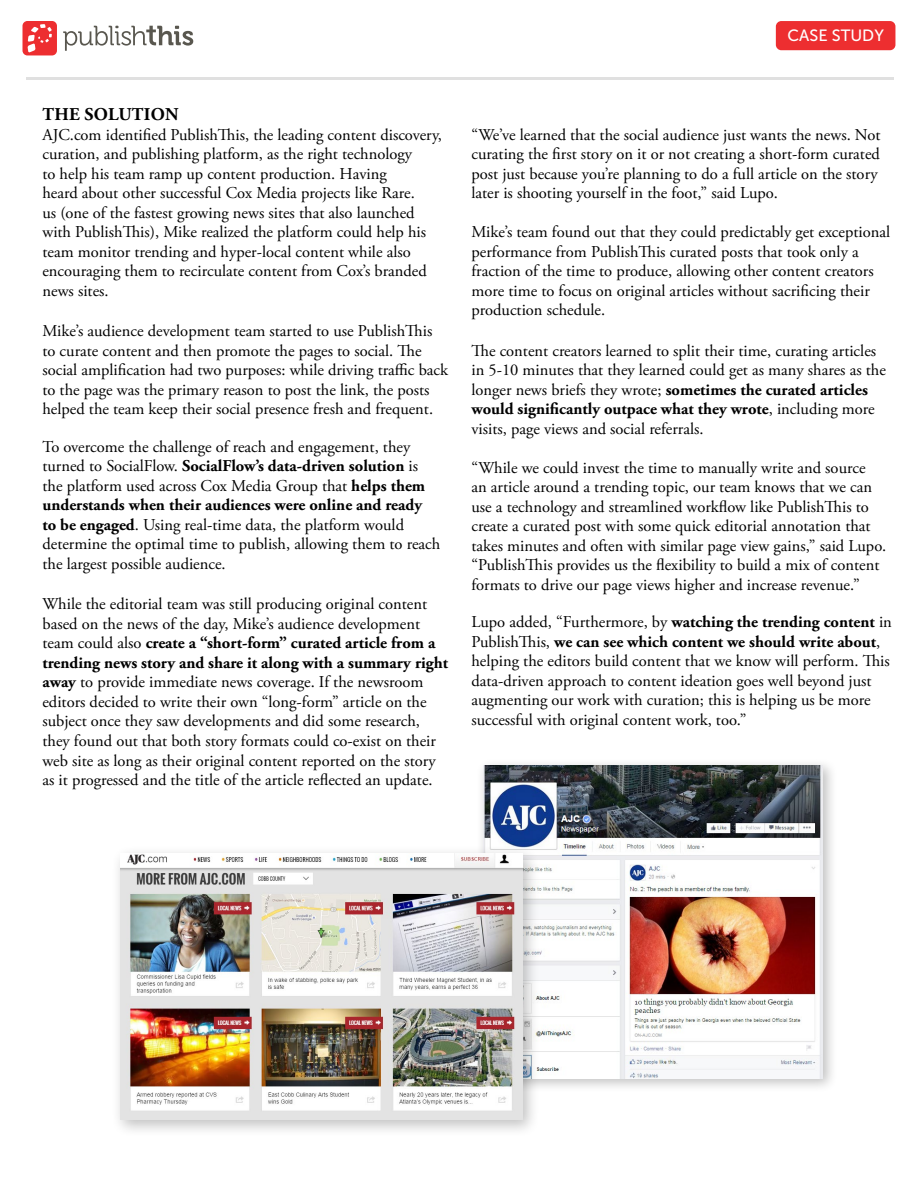
<style>
.page{position:relative;width:918px;height:1188px;background:#fff}
.page>*{position:absolute;margin:0;border:0;box-sizing:border-box;transform-origin:0 0}
.t1{font:700 18px "Adobe Garamond Pro";letter-spacing:.015em;color:#000}
.t2{font:16.5px/19.5px "Adobe Garamond Pro";color:#000}
.t3{font:16.35px "Museo Sans 500";color:#fff}
.s1{font-weight:700}
</style>
<div class="page">
<div style="left:476px;top:758px;width:362px;height:336px;background:#000;opacity:.25"></div>
<img style="left:483px;top:765px;width:340px;height:313px">
<div style="left:111px;top:845px;width:429px;height:292px;background:#000;opacity:.25"></div>
<img style="left:120px;top:854px;width:403px;height:266px">
<svg style="left:63px;top:26px;width:130px;height:25px"></svg>
<div style="left:23px;top:21px;width:34px;height:34px;background:#ed2e30;border-radius:5px"></div>
<svg style="left:28px;top:24px;width:24px;height:29px"></svg>
<div style="left:776px;top:21px;width:119px;height:29px;background:#ed2e30;border-radius:5px"></div>
<hr style="left:26px;top:77px;width:868px;height:2px;background:#e0e0e0">
<p class="t3" style="left:788px;top:26px;width:98px">CASE STUDY</p>
<p class="t1" style="left:43px;top:104px;width:138px">THE SOLUTION</p>
<p class="t2" style="left:42px;top:126px;width:401px">AJC.com identified PublishThis, the leading content discovery, curation, and publishing platform, as the right technology<br>to help his team ramp up content production. Having<br>heard about other successful Cox Media projects like Rare.<br>us (one of the fastest growing news sites that also launched with PublishThis), Mike realized the platform could help his team monitor trending and hyper-local content while also encouraging them to recirculate content from Cox’s branded news sites.</p>
<p class="t2" style="left:42px;top:322px;width:407px">Mike’s audience development team started to use PublishThis to curate content and then promote the pages to social. The social amplification had two purposes: while driving traffic back to the page was the primary reason to post the link, the posts helped the team keep their social presence fresh and frequent.</p>
<p class="t2" style="left:42px;top:438px;width:399px">To overcome the challenge of reach and engagement, they turned to SocialFlow. <span class="s1">SocialFlow’s data-driven solution</span> is the platform used across Cox Media Group that <span class="s1">helps them understands when their audiences were online and ready<br>to be engaged</span>. Using real-time data, the platform would determine the optimal time to publish, allowing them to reach the largest possible audience.</p>
<p class="t2" style="left:42px;top:595px;width:407px">While the editorial team was still producing original content based on the news of the day, Mike’s audience development team could also <span class="s1">create a “short-form” curated article from a trending news story and share it along with a summary right away</span> to provide immediate news coverage. If the newsroom editors decided to write their own “long-form” article on the subject once they saw developments and did some research, they found out that both story formats could co-exist on their web site as long as their original content reported on the story as it progressed and the title of the article reflected an update.</p>
<p class="t2" style="left:471px;top:125px;width:411px">“We’ve learned that the social audience just wants the news. Not curating the first story on it or not creating a short-form curated post just because you’re planning to do a full article on the story later is shooting yourself in the foot,” said Lupo.</p>
<p class="t2" style="left:471px;top:223px;width:420px">Mike’s team found out that they could predictably get exceptional performance from PublishThis curated posts that took only a fraction of the time to produce, allowing other content creators more time to focus on original articles without sacrificing their production schedule.</p>
<p class="t2" style="left:471px;top:341px;width:416px">The content creators learned to split their time, curating articles in 5-10 minutes that they learned could get as many shares as the longer news briefs they wrote; <span class="s1">sometimes the curated articles would significantly outpace what they wrote</span>, including more visits, page views and social referrals.</p>
<p class="t2" style="left:471px;top:459px;width:416px">“While we could invest the time to manually write and source<br>an article around a trending topic, our team knows that we can use a technology and streamlined workflow like PublishThis to create a curated post with some quick editorial annotation that takes minutes and often with similar page view gains,” said Lupo. “PublishThis provides us the flexibility to build a mix of content formats to drive our page views higher and increase revenue.”</p>
<p class="t2" style="left:471px;top:613px;width:422px">Lupo added, “Furthermore, by <span class="s1">watching the trending content</span> in PublishThis, <span class="s1">we can see which content we should write about</span>, helping the editors build content that we know will perform. This data-driven approach to content ideation goes well beyond just augmenting our work with curation; this is helping us be more successful with original content work, too.”</p>
</div>
